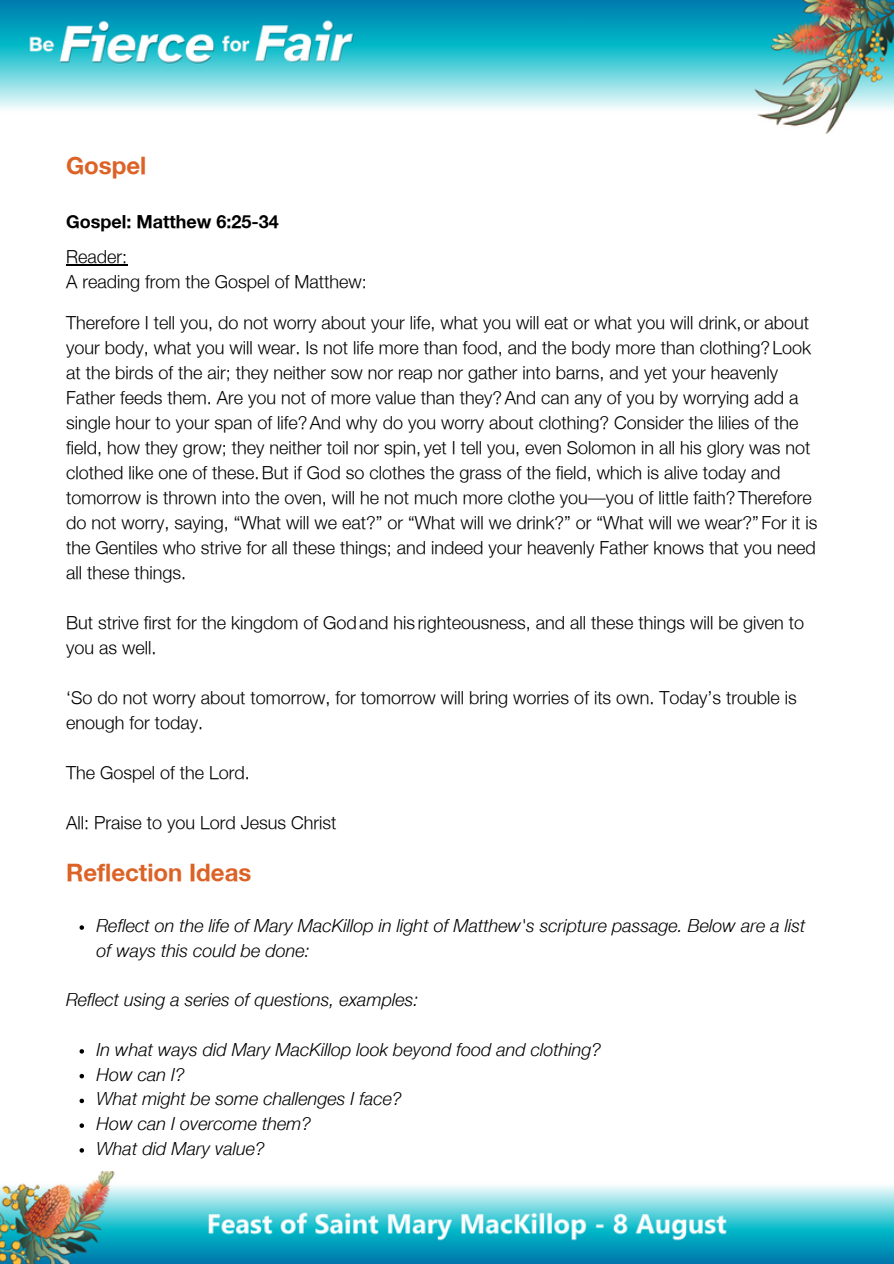
<style>
.page{position:relative;width:894px;height:1264px;background:#fff}
.page>*{position:absolute;margin:0;border:0;box-sizing:border-box;transform-origin:0 0}
.t1{font:700 24px "Helvetica Neue";color:#dc6226}
.t2{font:300 18px/25px "Helvetica Neue";color:#000}
.t3{font:italic 18px/24.8px "Helvetica Neue";color:#000}
.t4{font:700 18px "Helvetica Neue";color:#000}
</style>
<div class="page">
<img style="left:0;top:1171px;width:893px;height:92px">
<img style="left:0;top:0;width:893px;height:133px">
<hr style="left:66px;top:264px;width:61px;height:1px;background:#000">
<svg style="left:79px;top:925px;width:5px;height:4px"></svg>
<svg style="left:79px;top:1049px;width:5px;height:4px"></svg>
<svg style="left:79px;top:1073px;width:5px;height:5px"></svg>
<svg style="left:79px;top:1098px;width:5px;height:5px"></svg>
<svg style="left:79px;top:1123px;width:5px;height:4px"></svg>
<svg style="left:79px;top:1148px;width:5px;height:4px"></svg>
<p class="t1" style="left:66px;top:150px;width:82px">Gospel</p>
<p class="t4" style="left:66px;top:210px;width:214px">Gospel: Matthew 6:25-34</p>
<p class="t2" style="left:66px;top:243px;width:63px">Reader:</p>
<p class="t2" style="left:66px;top:268px;width:302px">A reading from the Gospel of Matthew:</p>
<p class="t2" style="left:66px;top:310px;width:752px">Therefore I tell you, do not worry about your life, what you will eat or what you will drink,or about your body, what you will wear. Is not life more than food, and the body more than clothing? Look at the birds of the air; they neither sow nor reap nor gather into barns, and yet your heavenly Father feeds them. Are you not of more value than they?And can any of you by worrying add a single hour to your span of life?And why do you worry about clothing? Consider the lilies of the field, how they grow; they neither toil nor spin, yet I tell you, even Solomon in all his glory was not clothed like one of these.But if God so clothes the grass of the field, which is alive today and tomorrow is thrown into the oven, will he not much more clothe you—you of little faith?Therefore do not worry, saying, “What will we eat?” or “What will we drink?” or “What will we wear?” For it is the Gentiles who strive for all these things; and indeed your heavenly Father knows that you need all these things.</p>
<p class="t2" style="left:66px;top:610px;width:739px">But strive first for the kingdom of Godand his righteousness, and all these things will be given to you as well.</p>
<p class="t2" style="left:66px;top:685px;width:732px">‘So do not worry about tomorrow, for tomorrow will bring worries of its own. Today’s trouble is enough for today.</p>
<p class="t2" style="left:66px;top:760px;width:185px">The Gospel of the Lord.</p>
<h1 class="t2" style="left:66px;top:810px;width:272px">All: Praise to you Lord Jesus Christ</h1>
<p class="t1" style="left:66px;top:857px;width:187px">Reflection Ideas</p>
<p class="t3" style="left:97px;top:913px;width:710px">Reflect on the life of Mary MacKillop in light of Matthew's scripture passage. Below are a list of ways this could be done:</p>
<p class="t3" style="left:66px;top:987px;width:354px">Reflect using a series of questions, examples:</p>
<p class="t3" style="left:97px;top:1037px;width:506px">In what ways did Mary MacKillop look beyond food and clothing?</p>
<p class="t3" style="left:97px;top:1062px;width:90px">How can I?</p>
<p class="t3" style="left:97px;top:1086px;width:307px">What might be some challenges I face?</p>
<p class="t3" style="left:97px;top:1111px;width:216px">How can I overcome them?</p>
<p class="t3" style="left:97px;top:1136px;width:170px">What did Mary value?</p>
</div>
